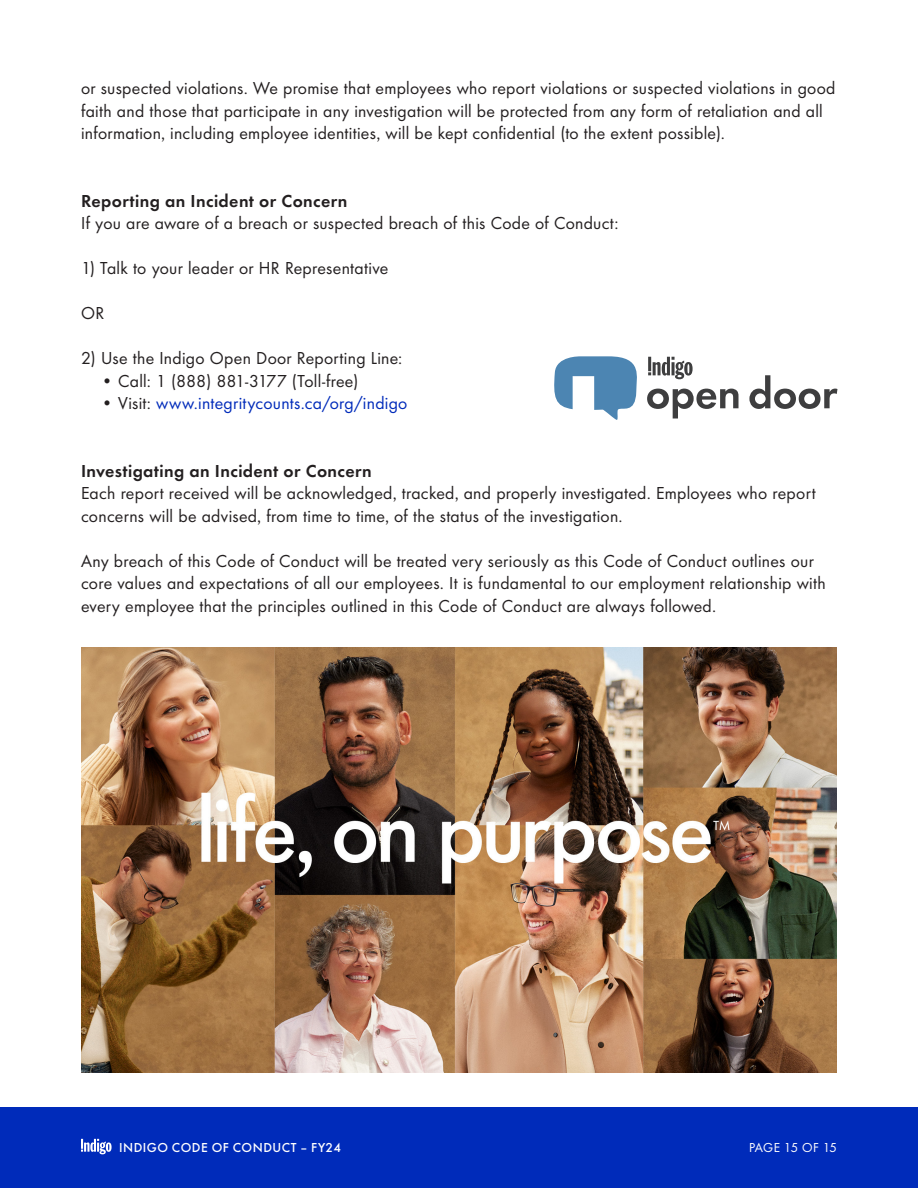
<style>
.page{position:relative;width:918px;height:1188px;background:#fff}
.page>*{position:absolute;margin:0;border:0;box-sizing:border-box;transform-origin:0 0}
.t1{font:18px/22.5px "Futura Indigo";letter-spacing:.015em;color:#231f20}
.t2{font:600 18px "Futura Indigo";letter-spacing:.02em;color:#231f20}
.t3{font:18px "Futura Indigo";letter-spacing:.015em;color:#002bba}
.t4{font:500 13.5px "Futura Indigo";letter-spacing:.035em;color:#fff}
.t5{font:13.5px "Futura Indigo";letter-spacing:-.005em;color:#fff}
.s1{color:#231f20}
</style>
<div class="page">
<div style="left:0;top:1107px;width:918px;height:81px;background:#002bba"></div>
<svg style="left:749px;top:375px;width:88px;height:34px"></svg>
<svg style="left:555px;top:356px;width:184px;height:64px"></svg>
<img style="left:81px;top:647px;width:756px;height:425px">
<svg style="left:81px;top:1139px;width:31px;height:15px"></svg>
<p class="t1" style="left:81px;top:76px;width:756px">or suspected violations. We promise that employees who report violations or suspected violations in good faith and those that participate in any investigation will be protected from any form of retaliation and all information, including employee identities, will be kept confidential (to the extent possible).</p>
<p class="t2" style="left:81px;top:188px;width:268px">Reporting an Incident or Concern</p>
<p class="t1" style="left:81px;top:211px;width:539px">If you are aware of a breach or suspected breach of this Code of Conduct:</p>
<p class="t1" style="left:81px;top:256px;width:309px">1) Talk to your leader or HR Representative</p>
<p class="t1" style="left:81px;top:301px;width:25px">OR</p>
<p class="t1" style="left:81px;top:346px;width:323px">2) Use the Indigo Open Door Reporting Line:</p>
<p class="t1" style="left:101px;top:368px;width:259px">• Call: 1 (888) 881-3177 (Toll-free)</p>
<p class="t3" style="left:101px;top:391px;width:308px"><span class="s1">• Visit:</span> www.integritycounts.ca/org/indigo</p>
<p class="t2" style="left:81px;top:458px;width:292px">Investigating an Incident or Concern</p>
<p class="t1" style="left:81px;top:481px;width:736px">Each report received will be acknowledged, tracked, and properly investigated. Employees who report concerns will be advised, from time to time, of the status of the investigation.</p>
<p class="t1" style="left:81px;top:548px;width:746px">Any breach of this Code of Conduct will be treated very seriously as this Code of Conduct outlines our core values and expectations of all our employees. It is fundamental to our employment relationship with every employee that the principles outlined in this Code of Conduct are always followed.</p>
<p class="t4" style="left:119px;top:1137px;width:224px">INDIGO CODE OF CONDUCT – FY24</p>
<p class="t5" style="left:749px;top:1138px;width:89px">PAGE 15 OF 15</p>
</div>
